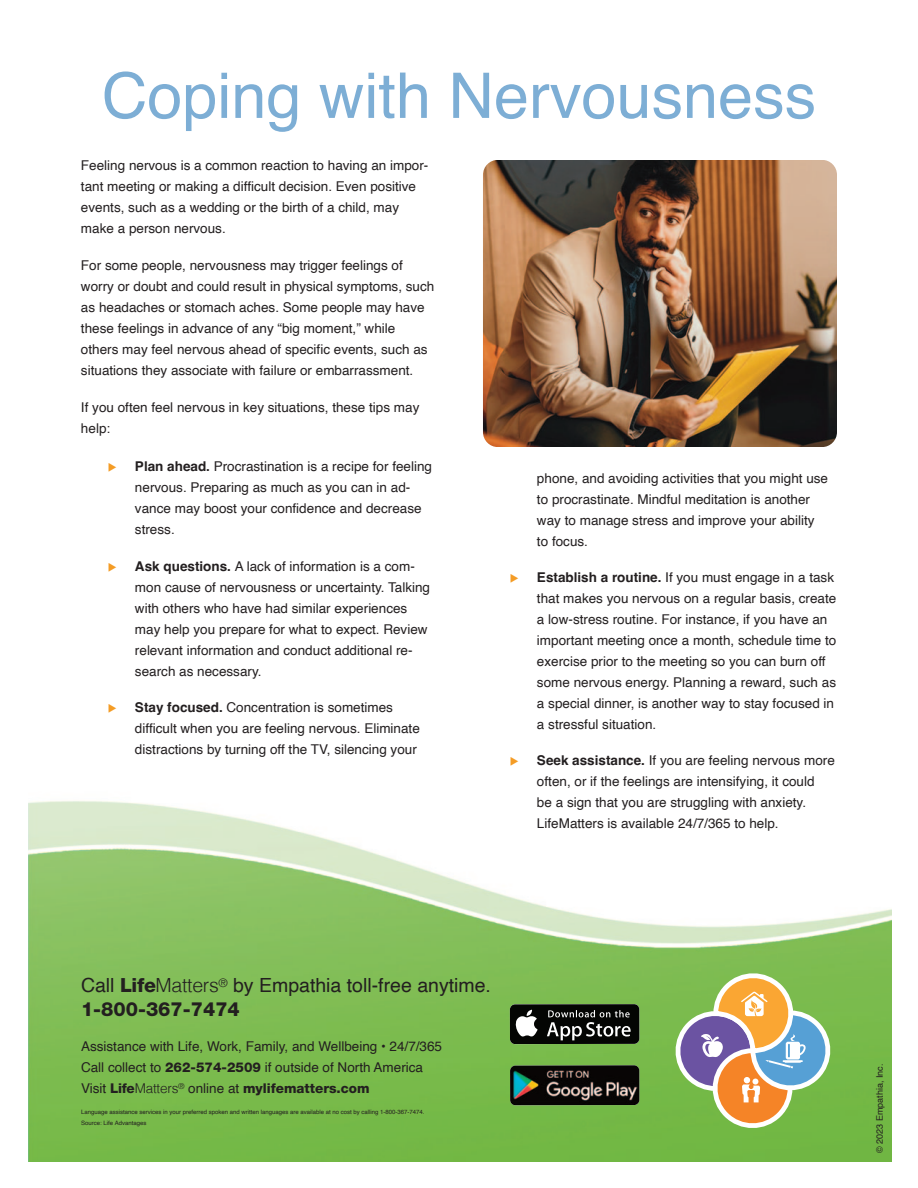
<style>
.page{position:relative;width:918px;height:1188px;background:#fff}
.page>*{position:absolute;margin:0;border:0;box-sizing:border-box;transform-origin:0 0}
.t1{font:63px "Helvetica";color:#7daed5}
.t2{font:19.5px "Helvetica";color:#231f20}
.t3{font:800 19.5px "Helvetica Neue LT Std";color:#231f20}
.t4{font:13.5px/21px "Helvetica";color:#231f20}
.t5{font:800 13.5px "Helvetica Neue LT Std";color:#231f20}
.t6{font:9px "Helvetica";color:#231f20}
.t7{font:6px "Helvetica";color:#231f20}
.s1{color:#f49c25}
.s2{font-weight:700}
.s3{font-family:"Helvetica Neue LT Std";font-weight:800}
.s4{font-weight:300}
.s5{font-family:"Helvetica";font-weight:400}
.s6{font-family:"Helvetica";font-weight:300}
</style>
<div class="page">
<img style="left:28px;top:801px;width:863px;height:360px">
<svg style="left:674px;top:965px;width:164px;height:171px;background:#a2b177"></svg>
<img style="left:483px;top:161px;width:354px;height:285px;border-radius:15px">
<svg style="left:510px;top:1004px;width:129px;height:40px;background:#353634"></svg>
<img style="left:510px;top:1065px;width:129px;height:40px;border-radius:5px">
<p class="t1" style="left:102px;top:69px;width:716px">Coping with Nervousness</p>
<p class="t4" style="left:81px;top:156px;width:349px">Feeling nervous is a common reaction to having an impor&shy;tant meeting or making a difficult decision. Even positive events, such as a wedding or the birth of a child, may make a person nervous.</p>
<p class="t4" style="left:81px;top:256px;width:355px">For some people, nervousness may trigger feelings of worry or doubt and could result in physical symptoms, such as headaches or stomach aches. Some people may have these feelings in advance of any “big moment,” while others may feel nervous ahead of specific events, such as situations they associate with failure or embarrassment.</p>
<p class="t4" style="left:81px;top:398px;width:340px">If you often feel nervous in key situations, these tips may help:</p>
<p class="t4" style="left:135px;top:456px;width:299px;text-indent:-27px"><span class="s1">◆</span> <span class="s2">Plan ahead.</span> Procrastination is a recipe for feeling nervous. Preparing as much as you can in ad&shy;vance may boost your confidence and decrease stress.</p>
<p class="t4" style="left:135px;top:557px;width:297px;text-indent:-27px"><span class="s1">◆</span> <span class="s2">Ask questions.</span> A lack of information is a com&shy;mon cause of nervousness or uncertainty. Talking with others who have had similar experiences may help you prepare for what to expect. Review relevant information and conduct additional re&shy;search as necessary.</p>
<p class="t4" style="left:135px;top:698px;width:286px;text-indent:-27px"><span class="s1">◆</span> <span class="s2">Stay focused.</span> Concentration is sometimes difficult when you are feeling nervous. Eliminate distractions by turning off the TV, silencing your</p>
<p class="t4" style="left:537px;top:469px;width:293px">phone, and avoiding activities that you might use to procrastinate. Mindful meditation is another way to manage stress and improve your ability to focus.</p>
<p class="t4" style="left:537px;top:568px;width:301px;text-indent:-27px"><span class="s1">◆</span> <span class="s2">Establish a routine.</span> If you must engage in a task that makes you nervous on a regular basis, create a low-stress routine. For instance, if you have an important meeting once a month, schedule time to exercise prior to the meeting so you can burn off some nervous energy. Planning a reward, such as a special dinner, is another way to stay focused in a stressful situation.</p>
<p class="t4" style="left:537px;top:751px;width:299px;text-indent:-27px"><span class="s1">◆</span> <span class="s2">Seek assistance.</span> If you are feeling nervous more often, or if the feelings are intensifying, it could<br>be a sign that you are struggling with anxiety.<br>LifeMatters is available 24/7/365 to help.</p>
<p class="t2" style="left:81px;top:977px;width:412px">Call <span class="s3">Life</span><span class="s4">Matters</span><sup>®</sup> by Empathia toll-free anytime.</p>
<p class="t3" style="left:81px;top:998px;width:160px">1-800-367-7474</p>
<p class="t4" style="left:81px;top:1037px;width:363px">Assistance with Life, Work, Family, and Wellbeing • 24/7/365</p>
<p class="t4" style="left:81px;top:1058px;width:344px">Call collect to <span class="s3">262-574-2509</span> if outside of North America</p>
<p class="t5" style="left:81px;top:1080px;width:290px"><span class="s5">Visit</span> Life<span class="s6">Matters</span><sup>®</sup> <span class="s5">online at</span> mylifematters.com</p>
<p class="t7" style="left:81px;top:1110px;width:345px">Language assistance services in your preferred spoken and written languages are available at no cost by calling 1-800-367-7474.</p>
<p class="t7" style="left:81px;top:1120px;width:67px">Source: Life Advantages</p>
<p class="t6" style="left:876px;top:1153px;width:91px;rotate:-90deg">© 2023 Empathia, Inc.</p>
</div>
